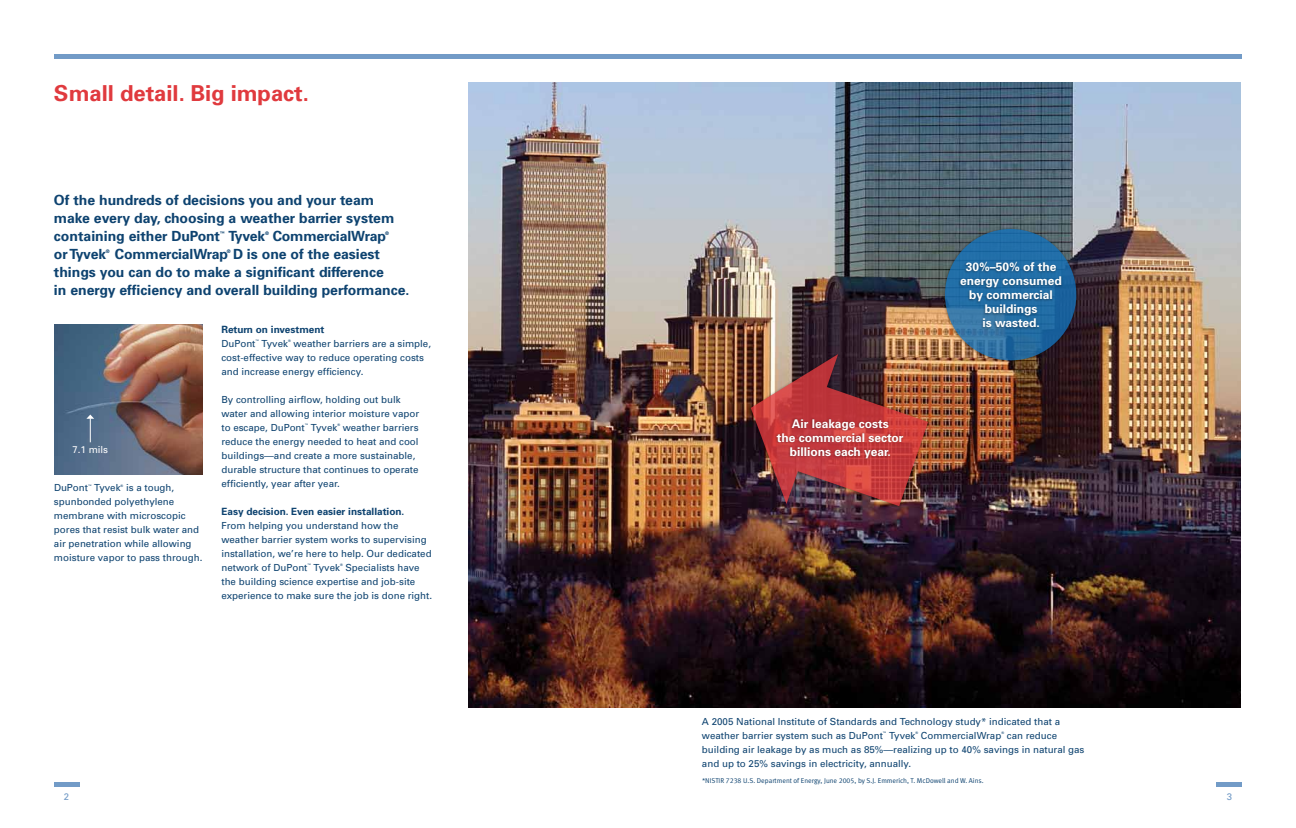
<style>
.page{position:relative;width:1296px;height:828px;background:#fff}
.page>*{position:absolute;margin:0;border:0;box-sizing:border-box;transform-origin:0 0}
.t1{font:700 22px "Univers";color:#e03a3e}
.t2{font:700 14px/18px "Univers";color:#0e4370}
.t3{font:700 12px/14px "Univers";color:#fff;text-align:center}
.t4{font:700 10px "Univers";color:#0e4370}
.t5{font:9.8px/14px "Univers";color:#0e4370}
.t6{font:9.8px "Univers";color:#fff}
.t7{font:9.5px "Univers";color:#729bc7}
.t8{font:7px "Meta Normal LF";color:#0e4370}
.t9{font:700 4.9px "Univers";color:#0e4370}
.t10{font:3.4px "Univers";color:#0e4370}
</style>
<div class="page">
<div style="left:54px;top:54px;width:594px;height:5px;background:#729bc7"></div>
<div style="left:54px;top:782px;width:25px;height:5px;background:#729bc7"></div>
<div style="left:648px;top:54px;width:594px;height:5px;background:#729bc7"></div>
<div style="left:1217px;top:782px;width:25px;height:5px;background:#729bc7"></div>
<img style="left:468px;top:83px;width:773px;height:625px">
<img style="left:54px;top:324px;width:149px;height:151px">
<svg style="left:86px;top:415px;width:8px;height:27px"></svg>
<div style="left:748px;top:353px;width:182px;height:156px;background:#000;opacity:.4"></div>
<img style="left:751px;top:354px;width:177px;height:152px">
<div style="left:773px;top:418px;width:132px;height:43px;background:#000;opacity:.4"></div>
<div style="left:942px;top:227px;width:136px;height:136px;background:#000;opacity:.4"></div>
<svg style="left:945px;top:229px;width:131px;height:131px;background:#236ba3"></svg>
<div style="left:958px;top:260px;width:105px;height:70px;background:#000;opacity:.4"></div>
<h1 class="t1" style="left:54px;top:79px;width:256px">Small detail. Big impact.</h1>
<h2 class="t2" style="left:54px;top:191px;width:342px">Of the hundreds of decisions you and your team make every day, choosing a weather barrier system containing either DuPont</h2>
<p class="t9" style="left:220px;top:230px;width:6px">™</p>
<h2 class="t2" style="left:228px;top:227px;width:38px">Tyvek</h2>
<p class="t9" style="left:265px;top:230px;width:5px">®</p>
<h2 class="t2" style="left:273px;top:227px;width:115px">CommercialWrap</h2>
<p class="t9" style="left:385px;top:230px;width:5px">®</p>
<h2 class="t2" style="left:54px;top:245px;width:54px">or Tyvek</h2>
<p class="t9" style="left:106px;top:248px;width:5px">®</p>
<h2 class="t2" style="left:115px;top:245px;width:267px">CommercialWrap D is one of the easiest</h2>
<p class="t9" style="left:227px;top:248px;width:5px">®</p>
<h2 class="t2" style="left:54px;top:263px;width:357px">things you can do to make a significant difference<br>in energy efficiency and overall building performance.</h2>
<p class="t6" style="left:72px;top:444px;width:37px">7.1 mils</p>
<p class="t5" style="left:54px;top:481px;width:36px">DuPont</p>
<p class="t10" style="left:88px;top:484px;width:5px">™</p>
<p class="t5" style="left:94px;top:481px;width:28px">Tyvek</p>
<p class="t10" style="left:121px;top:484px;width:4px">®</p>
<p class="t5" style="left:54px;top:481px;width:150px;text-indent:72px">is a tough, spunbonded polyethylene membrane with microscopic pores that resist bulk water and air penetration while allowing moisture vapor to pass through.</p>
<p class="t4" style="left:221px;top:323px;width:104px">Return on investment</p>
<p class="t5" style="left:221px;top:336px;width:36px">DuPont</p>
<p class="t10" style="left:256px;top:339px;width:5px">™</p>
<p class="t5" style="left:262px;top:336px;width:28px">Tyvek</p>
<p class="t10" style="left:288px;top:339px;width:4px">®</p>
<p class="t5" style="left:221px;top:336px;width:211px;text-indent:72px">weather barriers are a simple, cost-effective way to reduce operating costs and increase energy efficiency.</p>
<p class="t5" style="left:221px;top:392px;width:199px">By controlling airflow, holding out bulk water and allowing interior moisture vapor to escape, DuPont</p>
<p class="t5" style="left:221px;top:420px;width:199px;text-indent:121px">weather barriers reduce the energy needed to heat and cool buildings—and create a more sustainable, durable structure that continues to operate efficiently, year after year.</p>
<p class="t4" style="left:221px;top:505px;width:184px">Easy decision. Even easier installation.</p>
<p class="t5" style="left:221px;top:518px;width:212px">From helping you understand how the weather barrier system works to supervising installation, we’re here to help. Our dedicated network of DuPont</p>
<p class="t10" style="left:305px;top:423px;width:5px">™</p>
<p class="t5" style="left:311px;top:420px;width:28px">Tyvek</p>
<p class="t10" style="left:337px;top:423px;width:4px">®</p>
<p class="t5" style="left:221px;top:560px;width:212px;text-indent:124px">Specialists have the building science expertise and job-site experience to make sure the job is done right.</p>
<p class="t10" style="left:308px;top:563px;width:5px">™</p>
<p class="t5" style="left:314px;top:560px;width:28px">Tyvek</p>
<p class="t10" style="left:340px;top:563px;width:4px">®</p>
<p class="t7" style="left:64px;top:791px;width:7px">2</p>
<p class="t3" style="left:777px;top:416px;width:128px">Air leakage costs<br>the commercial sector billions each year.</p>
<p class="t3" style="left:960px;top:260px;width:103px">30%–50% of the energy consumed by commercial buildings<br>is wasted.</p>
<p class="t5" style="left:702px;top:714px;width:360px">A 2005 National Institute of Standards and Technology study* indicated that a weather barrier system such as DuPont</p>
<p class="t10" style="left:883px;top:731px;width:5px">™</p>
<p class="t5" style="left:889px;top:728px;width:28px">Tyvek</p>
<p class="t10" style="left:915px;top:731px;width:4px">®</p>
<p class="t5" style="left:921px;top:728px;width:82px">CommercialWrap</p>
<p class="t10" style="left:1001px;top:731px;width:4px">®</p>
<p class="t5" style="left:702px;top:728px;width:384px;text-indent:305px">can reduce building air leakage by as much as 85%—realizing up to 40% savings in natural gas and up to 25% savings in electricity, annually.</p>
<p class="t8" style="left:702px;top:776px;width:283px">*NISTIR 7238 U.S. Department of Energy, June 2005, by S.J. Emmerich, T. McDowell and W. Ains.</p>
<p class="t7" style="left:1227px;top:791px;width:7px">3</p>
</div>
